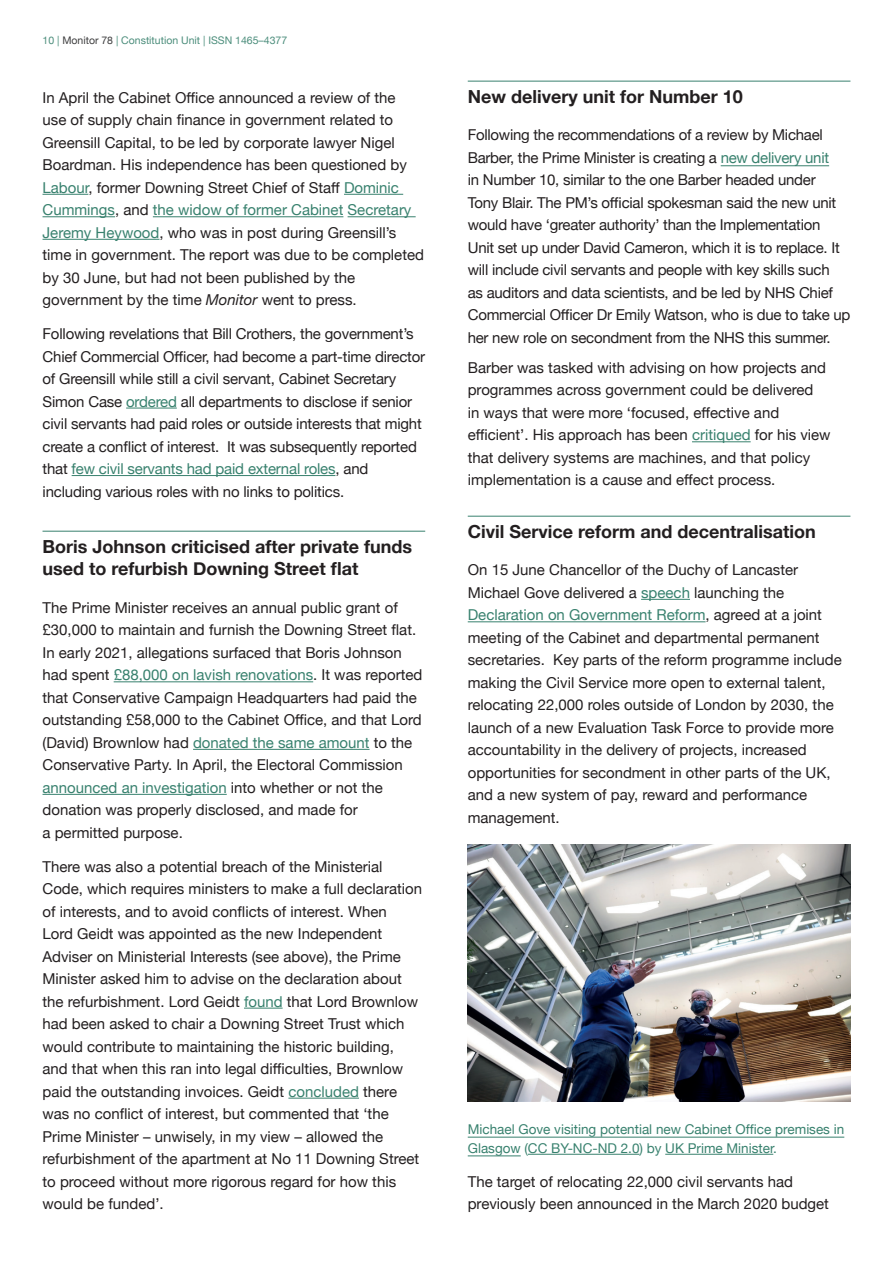
<style>
.page{position:relative;width:893px;height:1263px;background:#fff}
.page>*{position:absolute;margin:0;border:0;box-sizing:border-box;transform-origin:0 0}
.t1{font:700 18px/22.5px "Helvetica Neue";color:#231f20}
.t2{font:15px/22.5px "Helvetica Neue";color:#231f20}
.t3{font:13.5px/18.8px "Helvetica Neue";color:#38816e}
.t4{font:10.5px "Helvetica Neue";color:#4b8d7b}
.s1{color:#3e3e3f}
.s2{color:#38816e}
.s3{font-style:italic}
</style>
<div class="page">
<hr style="left:43px;top:194px;width:45px;height:1px;background:#38816e">
<hr style="left:344px;top:194px;width:59px;height:1px;background:#38816e">
<hr style="left:43px;top:216px;width:72px;height:1px;background:#38816e">
<hr style="left:153px;top:216px;width:190px;height:1px;background:#38816e">
<hr style="left:348px;top:216px;width:68px;height:1px;background:#38816e">
<hr style="left:43px;top:239px;width:116px;height:1px;background:#38816e">
<hr style="left:126px;top:408px;width:51px;height:1px;background:#38816e">
<hr style="left:72px;top:475px;width:263px;height:1px;background:#38816e">
<hr style="left:43px;top:531px;width:382px;height:1px;background:#38816e">
<hr style="left:114px;top:681px;width:199px;height:1px;background:#38816e">
<hr style="left:193px;top:749px;width:177px;height:1px;background:#38816e">
<hr style="left:43px;top:794px;width:184px;height:1px;background:#38816e">
<hr style="left:244px;top:1008px;width:39px;height:1px;background:#38816e">
<hr style="left:288px;top:1098px;width:71px;height:1px;background:#38816e">
<hr style="left:468px;top:81px;width:382px;height:1px;background:#38816e">
<hr style="left:721px;top:165px;width:108px;height:1px;background:#38816e">
<hr style="left:692px;top:441px;width:59px;height:1px;background:#38816e">
<hr style="left:468px;top:516px;width:382px;height:1px;background:#38816e">
<hr style="left:641px;top:599px;width:49px;height:1px;background:#38816e">
<hr style="left:468px;top:621px;width:238px;height:1px;background:#38816e">
<hr style="left:468px;top:1137px;width:376px;height:1px;background:#38816e">
<hr style="left:468px;top:1155px;width:53px;height:1px;background:#38816e">
<hr style="left:528px;top:1154px;width:111px;height:1px;background:#38816e">
<hr style="left:665px;top:1154px;width:108px;height:1px;background:#38816e">
<img style="left:468px;top:845px;width:382px;height:256px">
<p class="t4" style="left:43px;top:33px;width:246px">10 | <span class="s1">Monitor 78</span> | Constitution Unit | ISSN 1465–4377</p>
<p class="t2" style="left:43px;top:87px;width:383px">In April the Cabinet Office announced a review of the<br>use of supply chain finance in government related to Greensill Capital, to be led by corporate lawyer Nigel Boardman. His independence has been questioned by <span class="s2">Labour</span>, former Downing Street Chief of Staff <span class="s2">Dominic Cummings</span>, and <span class="s2">the widow of former Cabinet Secretary Jeremy Heywood</span>, who was in post during Greensill’s time in government. The report was due to be completed by 30 June, but had not been published by the government by the time <span class="s3">Monitor</span> went to press.</p>
<p class="t2" style="left:43px;top:323px;width:384px">Following revelations that Bill Crothers, the government’s Chief Commercial Officer, had become a part-time director of Greensill while still a civil servant, Cabinet Secretary Simon Case <span class="s2">ordered</span> all departments to disclose if senior civil servants had paid roles or outside interests that might create a conflict of interest. It was subsequently reported that <span class="s2">few civil servants had paid external roles</span>, and including various roles with no links to politics.</p>
<p class="t1" style="left:43px;top:536px;width:371px">Boris Johnson criticised after private funds used to refurbish Downing Street flat</p>
<p class="t2" style="left:43px;top:597px;width:381px">The Prime Minister receives an annual public grant of £30,000 to maintain and furnish the Downing Street flat.<br>In early 2021, allegations surfaced that Boris Johnson had spent <span class="s2">£88,000 on lavish renovations</span>. It was reported that Conservative Campaign Headquarters had paid the outstanding £58,000 to the Cabinet Office, and that Lord (David) Brownlow had <span class="s2">donated the same amount</span> to the Conservative Party. In April, the Electoral Commission <span class="s2">announced an investigation</span> into whether or not the donation was properly disclosed, and made for<br>a permitted purpose.</p>
<p class="t2" style="left:43px;top:856px;width:381px">There was also a potential breach of the Ministerial Code, which requires ministers to make a full declaration of interests, and to avoid conflicts of interest. When<br>Lord Geidt was appointed as the new Independent Adviser on Ministerial Interests (see above), the Prime Minister asked him to advise on the declaration about the refurbishment. Lord Geidt <span class="s2">found</span> that Lord Brownlow had been asked to chair a Downing Street Trust which would contribute to maintaining the historic building, and that when this ran into legal difficulties, Brownlow paid the outstanding invoices. Geidt <span class="s2">concluded</span> there was no conflict of interest, but commented that ‘the Prime Minister – unwisely, in my view – allowed the refurbishment of the apartment at No 11 Downing Street to proceed without more rigorous regard for how this would be funded’.</p>
<p class="t1" style="left:468px;top:86px;width:276px">New delivery unit for Number 10</p>
<p class="t2" style="left:468px;top:125px;width:384px">Following the recommendations of a review by Michael Barber, the Prime Minister is creating a <span class="s2">new delivery unit<br></span>in Number 10, similar to the one Barber headed under<br>Tony Blair. The PM’s official spokesman said the new unit would have ‘greater authority’ than the Implementation Unit set up under David Cameron, which it is to replace. It will include civil servants and people with key skills such<br>as auditors and data scientists, and be led by NHS Chief Commercial Officer Dr Emily Watson, who is due to take up her new role on secondment from the NHS this summer.</p>
<p class="t2" style="left:468px;top:357px;width:364px">Barber was tasked with advising on how projects and programmes across government could be delivered<br>in ways that were more ‘focused, effective and efficient’. His approach has been <span class="s2">critiqued</span> for his view that delivery systems are machines, and that policy implementation is a cause and effect process.</p>
<p class="t1" style="left:468px;top:521px;width:349px">Civil Service reform and decentralisation</p>
<p class="t2" style="left:468px;top:560px;width:375px">On 15 June Chancellor of the Duchy of Lancaster Michael Gove delivered a <span class="s2">speech</span> launching the <span class="s2">Declaration on Government Reform</span>, agreed at a joint meeting of the Cabinet and departmental permanent secretaries. Key parts of the reform programme include making the Civil Service more open to external talent, relocating 22,000 roles outside of London by 2030, the launch of a new Evaluation Task Force to provide more accountability in the delivery of projects, increased opportunities for secondment in other parts of the UK, and a new system of pay, reward and performance management.</p>
<p class="t3" style="left:468px;top:1121px;width:378px">Michael Gove visiting potential new Cabinet Office premises in<br>Glasgow (CC BY-NC-ND 2.0) by UK Prime Minister.</p>
<p class="t2" style="left:468px;top:1171px;width:363px">The target of relocating 22,000 civil servants had previously been announced in the March 2020 budget</p>
</div>
